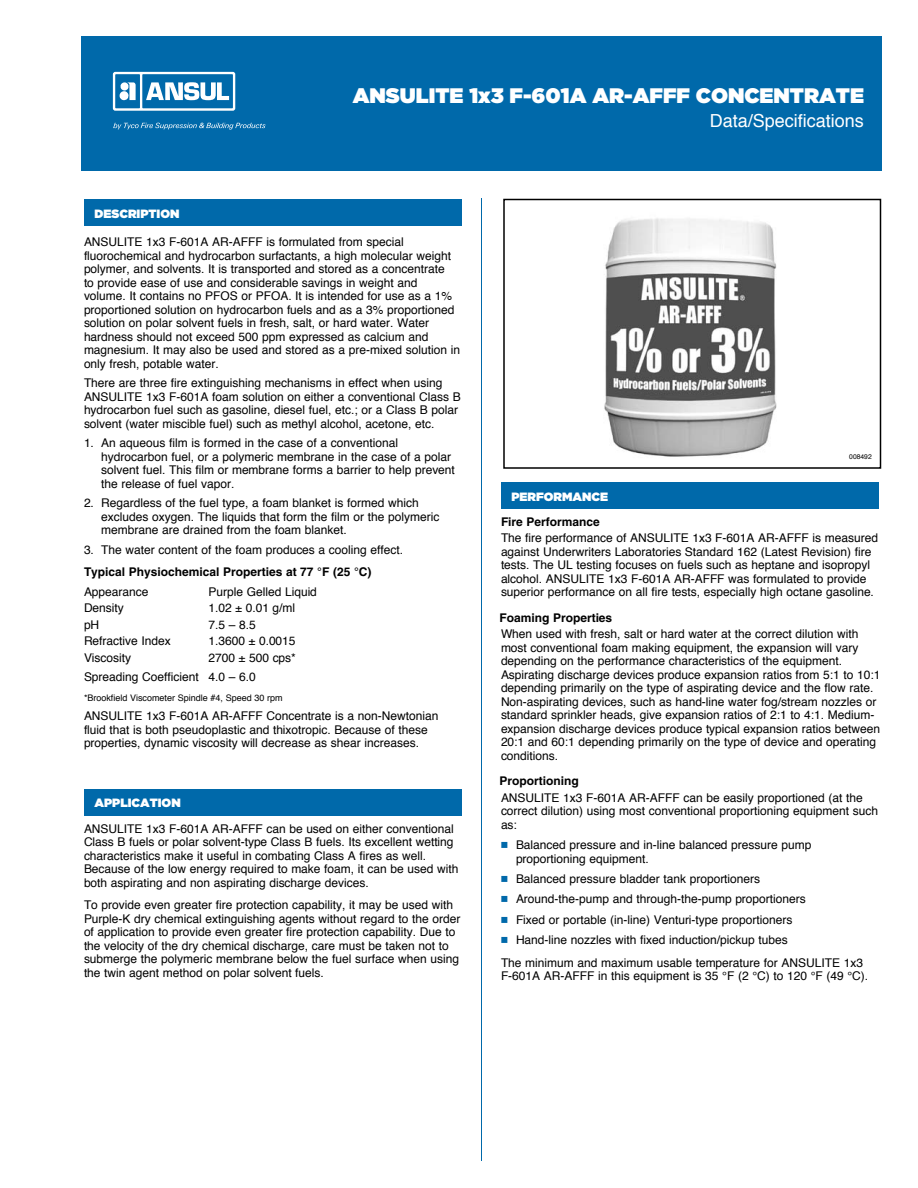
<style>
.page{position:relative;width:918px;height:1188px;background:#fff}
.page>*{position:absolute;margin:0;border:0;box-sizing:border-box;transform-origin:0 0}
.t1{font:900 21px "Gotham";color:#fff}
.t2{font:18px "Helvetica";color:#fff}
.t3{font:12px/13.5px "Helvetica";color:#000}
.t4{font:700 12px "Helvetica";color:#000}
.t5{font:900 12px "Gotham";color:#fff}
.t6{font:9px "Helvetica";color:#000}
.t7{font:6.75px "Helvetica";color:#000}
.s1{font-family:"Universal Newswith Comm Pi";color:#0069aa}
</style>
<div class="page">
<div style="left:84px;top:200px;width:378px;height:26px;background:#0069aa"></div>
<div style="left:84px;top:789px;width:378px;height:27px;background:#0069aa"></div>
<div style="left:501px;top:482px;width:378px;height:27px;background:#0069aa"></div>
<hr style="left:481px;top:198px;width:1px;height:963px;background:#0069aa">
<div style="left:81px;top:36px;width:801px;height:135px;background:#0069aa"></div>
<div style="left:503px;top:199px;width:378px;height:270px;border:2px solid #000"></div>
<img style="left:604px;top:218px;width:173px;height:239px">
<svg style="left:113px;top:72px;width:122px;height:39px"></svg>
<svg style="left:113px;top:123px;width:152px;height:7px"></svg>
<h1 class="t1" style="left:353px;top:83px;width:513px">ANSULITE 1X3 F-601A AR-AFFF CONCENTRATE</h1>
<h2 class="t2" style="left:710px;top:105px;width:156px">Data/Specifications</h2>
<p class="t5" style="left:94px;top:207px;width:87px">DESCRIPTION</p>
<p class="t3" style="left:84px;top:235px;width:378px">ANSULITE 1x3 F-601A AR-AFFF is formulated from special fluorochemical and hydrocarbon surfactants, a high molecular weight polymer, and solvents. It is transported and stored as a concentrate<br>to provide ease of use and considerable savings in weight and volume. It contains no PFOS or PFOA. It is intended for use as a 1% proportioned solution on hydrocarbon fuels and as a 3% proportioned solution on polar solvent fuels in fresh, salt, or hard water. Water hardness should not exceed 500 ppm expressed as calcium and magnesium. It may also be used and stored as a pre-mixed solution in only fresh, potable water.</p>
<p class="t3" style="left:84px;top:376px;width:378px">There are three fire extinguishing mechanisms in effect when using ANSULITE 1x3 F-601A foam solution on either a conventional Class B hydrocarbon fuel such as gasoline, diesel fuel, etc.; or a Class B polar solvent (water miscible fuel) such as methyl alcohol, acetone, etc.</p>
<p class="t3" style="left:101px;top:436px;width:355px;text-indent:-17px">1. An aqueous film is formed in the case of a conventional hydrocarbon fuel, or a polymeric membrane in the case of a polar solvent fuel. This film or membrane forms a barrier to help prevent the release of fuel vapor.</p>
<p class="t3" style="left:101px;top:496px;width:340px;text-indent:-17px">2. Regardless of the fuel type, a foam blanket is formed which excludes oxygen. The liquids that form the film or the polymeric membrane are drained from the foam blanket.</p>
<p class="t3" style="left:84px;top:542px;width:321px">3. The water content of the foam produces a cooling effect.</p>
<p class="t4" style="left:84px;top:564px;width:289px">Typical Physiochemical Properties at 77 °F (25 °C)</p>
<p class="t3" style="left:84px;top:584px;width:66px">Appearance</p>
<p class="t3" style="left:208px;top:584px;width:110px">Purple Gelled Liquid</p>
<p class="t3" style="left:84px;top:601px;width:41px">Density</p>
<p class="t3" style="left:208px;top:601px;width:88px">1.02 ± 0.01 g/ml</p>
<p class="t3" style="left:84px;top:617px;width:17px">pH</p>
<p class="t3" style="left:208px;top:617px;width:49px">7.5 – 8.5</p>
<p class="t3" style="left:84px;top:634px;width:88px">Refractive Index</p>
<p class="t3" style="left:208px;top:634px;width:89px">1.3600 ± 0.0015</p>
<p class="t3" style="left:84px;top:650px;width:49px">Viscosity</p>
<p class="t3" style="left:84px;top:647px;width:213px;line-height:19.5px;text-indent:124px">2700 ± 500 cps*<br>Spreading Coefficient 4.0 – 6.0</p>
<p class="t6" style="left:84px;top:690px;width:200px">*Brookfield Viscometer Spindle #4, Speed 30 rpm</p>
<p class="t3" style="left:84px;top:709px;width:356px">ANSULITE 1x3 F-601A AR-AFFF Concentrate is a non-Newtonian fluid that is both pseudoplastic and thixotropic. Because of these properties, dynamic viscosity will decrease as shear increases.</p>
<p class="t5" style="left:94px;top:796px;width:42px">APPLICATION</p>
<p class="t3" style="left:84px;top:821px;width:376px">ANSULITE 1x3 F-601A AR-AFFF can be used on either conventional Class B fuels or polar solvent-type Class B fuels. Its excellent wetting characteristics make it useful in combating Class A fires as well.<br>Because of the low energy required to make foam, it can be used with both aspirating and non aspirating discharge devices.</p>
<p class="t3" style="left:84px;top:898px;width:378px">To provide even greater fire protection capability, it may be used with Purple-K dry chemical extinguishing agents without regard to the order of application to provide even greater fire protection capability. Due to the velocity of the dry chemical discharge, care must be taken not to submerge the polymeric membrane below the fuel surface when using the twin agent method on polar solvent fuels.</p>
<p class="t7" style="left:849px;top:451px;width:24px">008492</p>
<p class="t5" style="left:512px;top:490px;width:98px">PERFORMANCE</p>
<p class="t4" style="left:501px;top:514px;width:100px">Fire Performance</p>
<p class="t3" style="left:501px;top:531px;width:379px">The fire performance of ANSULITE 1x3 F-601A AR-AFFF is measured against Underwriters Laboratories Standard 162 (Latest Revision) fire tests. The UL testing focuses on fuels such as heptane and isopropyl alcohol. ANSULITE 1x3 F-601A AR-AFFF was formulated to provide superior performance on all fire tests, especially high octane gasoline.</p>
<p class="t4" style="left:500px;top:610px;width:114px">Foaming Properties</p>
<p class="t3" style="left:501px;top:627px;width:381px">When used with fresh, salt or hard water at the correct dilution with most conventional foam making equipment, the expansion will vary depending on the performance characteristics of the equipment.<br>Aspirating discharge devices produce expansion ratios from 5:1 to 10:1 depending primarily on the type of aspirating device and the flow rate.<br>Non-aspirating devices, such as hand-line water fog/stream nozzles or standard sprinkler heads, give expansion ratios of 2:1 to 4:1. Medium&shy;expansion discharge devices produce typical expansion ratios between 20:1 and 60:1 depending primarily on the type of device and operating conditions.</p>
<p class="t4" style="left:500px;top:774px;width:81px">Proportioning</p>
<p class="t3" style="left:501px;top:790px;width:379px">ANSULITE 1x3 F-601A AR-AFFF can be easily proportioned (at the correct dilution) using most conventional proportioning equipment such as:</p>
<p class="t3" style="left:516px;top:838px;width:297px;text-indent:-15px"><span class="s1">n</span> Balanced pressure and in-line balanced pressure pump proportioning equipment.</p>
<p class="t3" style="left:501px;top:868px;width:306px;line-height:20.4px"><span class="s1">n</span> Balanced pressure bladder tank proportioners<br><span class="s1">n</span> Around-the-pump and through-the-pump proportioners <span class="s1">n</span> Fixed or portable (in-line) Venturi-type proportioners<br><span class="s1">n</span> Hand-line nozzles with fixed induction/pickup tubes</p>
<p class="t3" style="left:501px;top:955px;width:369px">The minimum and maximum usable temperature for ANSULITE 1x3<br>F-601A AR-AFFF in this equipment is 35 °F (2 °C) to 120 °F (49 °C).</p>
</div>
